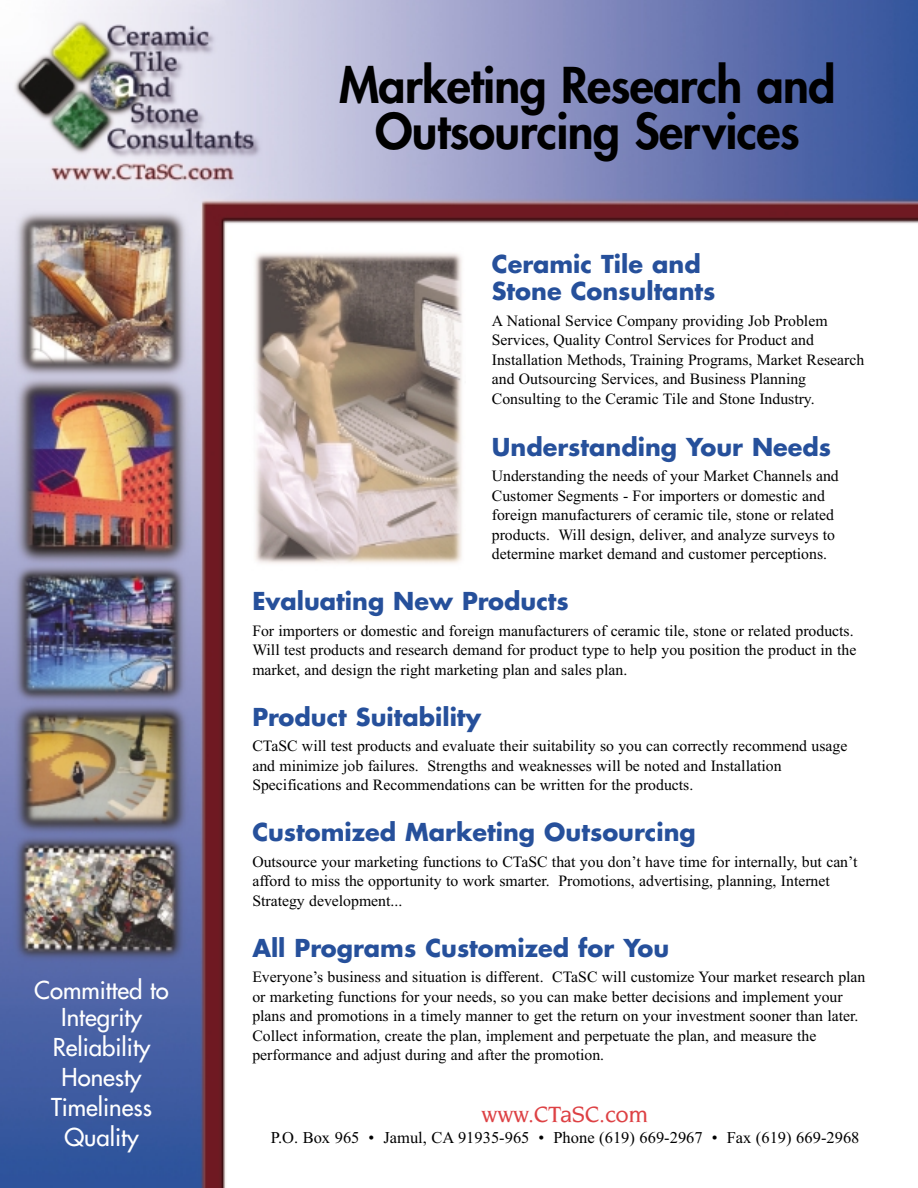
<style>
.page{position:relative;width:918px;height:1188px;background:#fff}
.page>*{position:absolute;margin:0;border:0;box-sizing:border-box;transform-origin:0 0}
.t1{font:800 48px/46.5px "Futura";letter-spacing:-.01em;color:#000;text-align:center}
.t2{font:700 24px/27px "Futura";color:#26509b}
.t3{font:24px/30px "Futura";color:#fff;text-align:center}
.t4{font:500 24px "Novarese";letter-spacing:-.01em;color:#dd4144}
.t5{font:16.5px "Times New Roman";color:#000}
.t6{font:15.75px/19.5px "Times New Roman";color:#000}
</style>
<div class="page">
<img style="left:0;top:0;width:918px;height:1187px">
<div style="left:251px;top:252px;width:625px;height:912px;background:#fff"></div>
<div style="left:250px;top:243px;width:224px;height:331px;background:#fff"></div>
<img style="left:255px;top:253px;width:207px;height:311px">
<h2 class="t3" style="left:34px;top:978px;width:136px;line-height:27px">Committed to<br>Integrity</h2>
<h2 class="t3" style="left:51px;top:1033px;width:102px">Reliability<br>Honesty<br>Timeliness<br>Quality</h2>
<h1 class="t1" style="left:339px;top:65px;width:498px">Marketing Research and<br>Outsourcing Services</h1>
<h2 class="t2" style="left:492px;top:253px;width:225px">Ceramic Tile and<br>Stone Consultants</h2>
<p class="t6" style="left:492px;top:312px;width:374px">A National Service Company providing Job Problem Services, Quality Control Services for Product and Installation Methods, Training Programs, Market Research and Outsourcing Services, and Business Planning Consulting to the Ceramic Tile and Stone Industry.</p>
<h2 class="t2" style="left:492px;top:435px;width:341px">Understanding Your Needs</h2>
<p class="t6" style="left:492px;top:468px;width:349px">Understanding the needs of your Market Channels and Customer Segments - For importers or domestic and foreign manufacturers of ceramic tile, stone or related products. Will design, deliver, and analyze surveys to determine market demand and customer perceptions.</p>
<h2 class="t2" style="left:252px;top:590px;width:318px">Evaluating New Products</h2>
<p class="t6" style="left:252px;top:622px;width:606px">For importers or domestic and foreign manufacturers of ceramic tile, stone or related products.<br>Will test products and research demand for product type to help you position the product in the market, and design the right marketing plan and sales plan.</p>
<h2 class="t2" style="left:252px;top:705px;width:230px">Product Suitability</h2>
<p class="t6" style="left:252px;top:738px;width:597px">CTaSC will test products and evaluate their suitability so you can correctly recommend usage and minimize job failures. Strengths and weaknesses will be noted and Installation<br>Specifications and Recommendations can be written for the products.</p>
<h2 class="t2" style="left:252px;top:821px;width:445px">Customized Marketing Outsourcing</h2>
<p class="t6" style="left:252px;top:853px;width:607px">Outsource your marketing functions to CTaSC that you don’t have time for internally, but can’t afford to miss the opportunity to work smarter. Promotions, advertising, planning, Internet<br>Strategy development...</p>
<h2 class="t2" style="left:252px;top:936px;width:418px">All Programs Customized for You</h2>
<p class="t6" style="left:252px;top:969px;width:615px">Everyone’s business and situation is different. CTaSC will customize Your market research plan or marketing functions for your needs, so you can make better decisions and implement your plans and promotions in a timely manner to get the return on your investment sooner than later.<br>Collect information, create the plan, implement and perpetuate the plan, and measure the performance and adjust during and after the promotion.</p>
<h2 class="t4" style="left:482px;top:1105px;width:168px">www.CTaSC.com</h2>
<p class="t5" style="left:271px;top:1132px;width:590px">P.O. Box 965 • Jamul, CA 91935-965 • Phone (619) 669-2967 • Fax (619) 669-2968</p>
</div>
